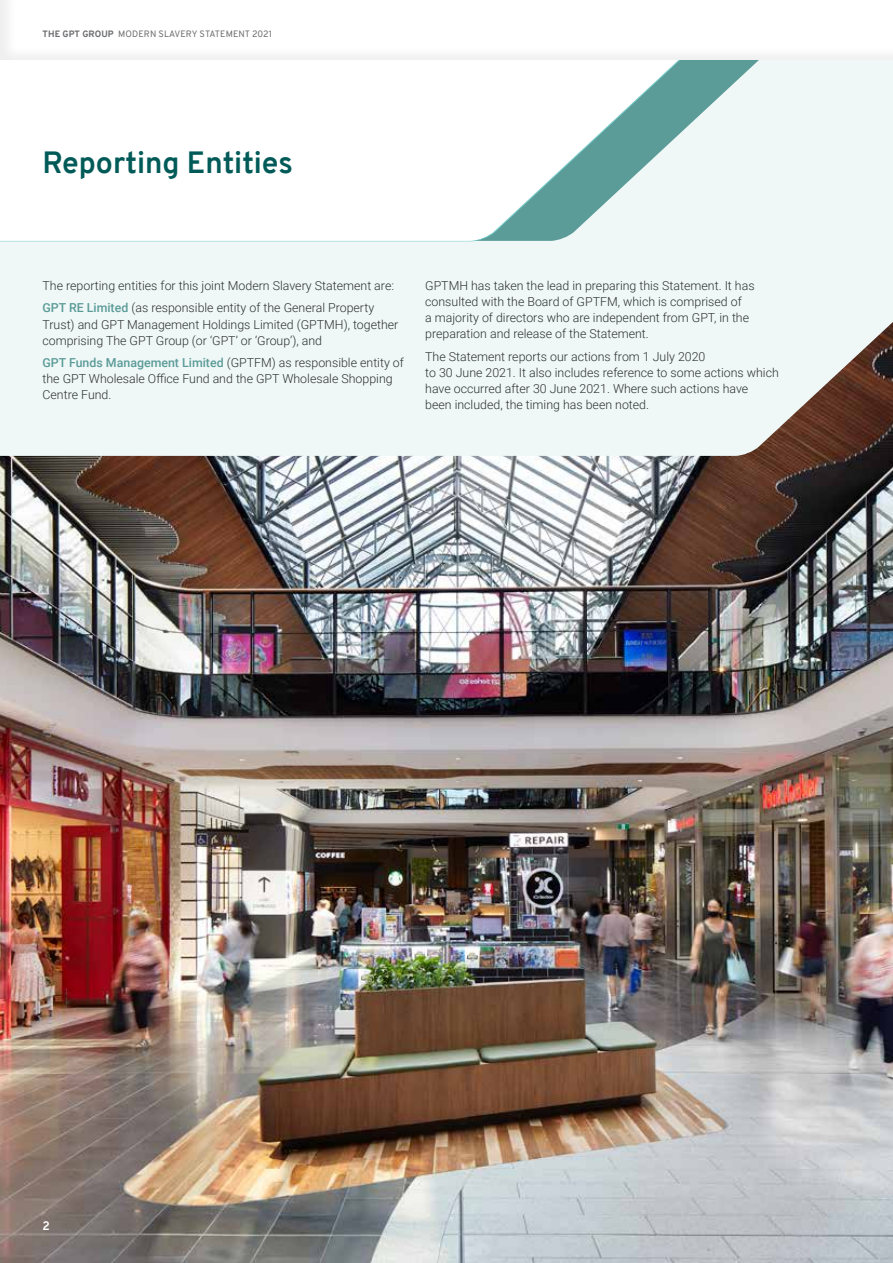
<style>
.page{position:relative;width:893px;height:1263px;background:#fff}
.page>*{position:absolute;margin:0;border:0;box-sizing:border-box;transform-origin:0 0}
.t1{font:700 30px "Overpass";color:#005a58}
.t2{font:300 12.3px/16px "Roboto";color:#2e2e2f}
.t3{font:700 12px "Overpass";color:#fff}
.t4{font:9px "Overpass";letter-spacing:.01em;color:#6d6e71}
.s1{font-weight:800}
.s2{font-weight:500;color:#5b9b98}
</style>
<div class="page">
<img style="left:0;top:456px;width:893px;height:807px">
<div style="left:0;top:62px;width:893px;height:394px;background:#eff8f7"></div>
<div style="left:762px;top:62px;width:78px;height:179px;background:#eff8f7"></div>
<svg style="left:0;top:62px;width:759px;height:179px"></svg>
<p class="t4" style="left:43px;top:28px;width:231px"><span class="s1">THE GPT GROUP</span> MODERN SLAVERY STATEMENT 2021</p>
<h1 class="t1" style="left:43px;top:141px;width:252px">Reporting Entities</h1>
<p class="t2" style="left:43px;top:274px;width:353px;line-height:22.5px">The reporting entities for this joint Modern Slavery Statement are:<br><span class="s2">GPT RE Limited</span> (as responsible entity of the General Property</p>
<p class="t2" style="left:43px;top:316px;width:357px">Trust) and GPT Management Holdings Limited (GPTMH), together comprising The GPT Group (or ‘GPT’ or ‘Group’), and</p>
<p class="t2" style="left:43px;top:354px;width:363px"><span class="s2">GPT Funds Management Limited</span> (GPTFM) as responsible entity of the GPT Wholesale Office Fund and the GPT Wholesale Shopping<br>Centre Fund.</p>
<p class="t2" style="left:425px;top:277px;width:331px">GPTMH has taken the lead in preparing this Statement. It has consulted with the Board of GPTFM, which is comprised of<br>a majority of directors who are independent from GPT, in the preparation and release of the Statement.</p>
<p class="t2" style="left:425px;top:348px;width:355px">The Statement reports our actions from 1 July 2020<br>to 30 June 2021. It also includes reference to some actions which have occurred after 30 June 2021. Where such actions have<br>been included, the timing has been noted.</p>
<p class="t3" style="left:43px;top:1217px;width:9px">2</p>
</div>
